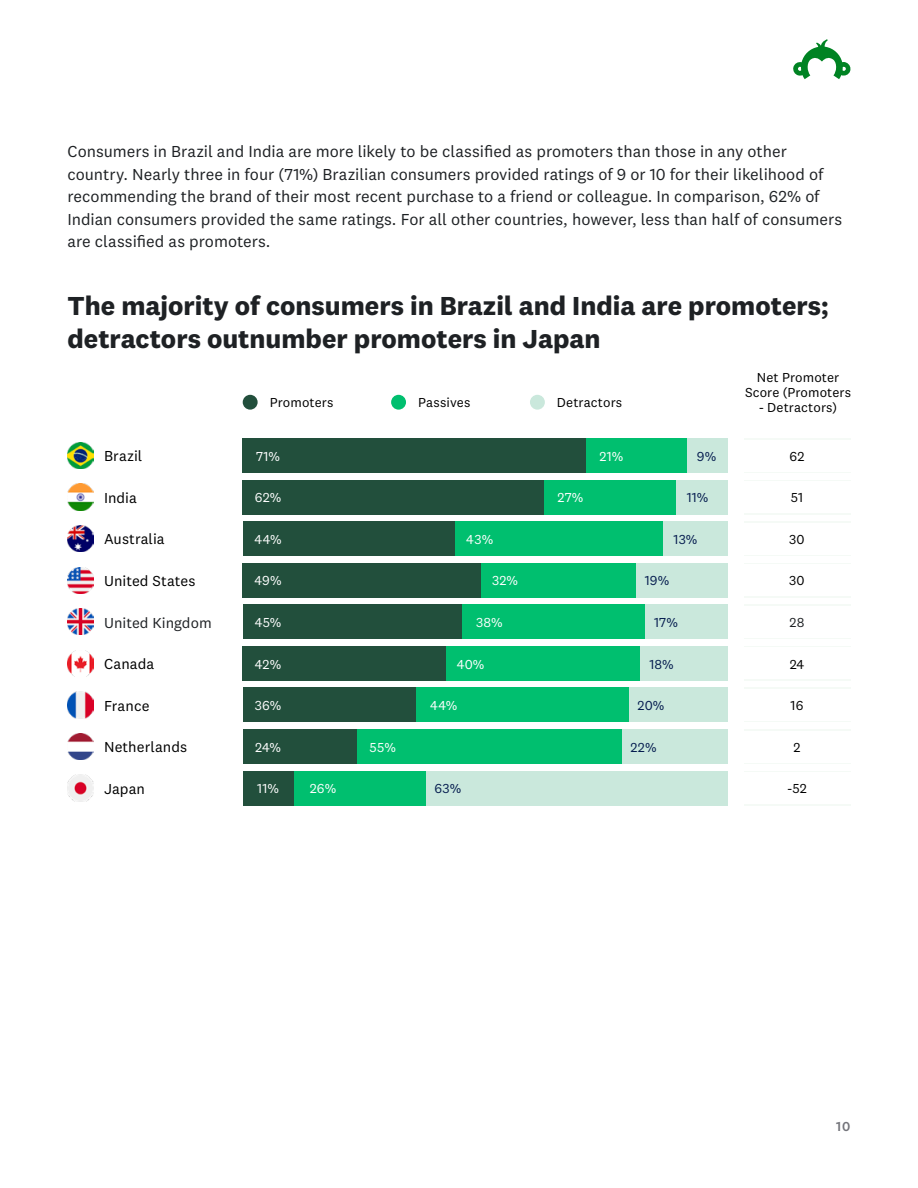
<style>
.page{position:relative;width:918px;height:1188px;background:#fff}
.page>*{position:absolute;margin:0;border:0;box-sizing:border-box;transform-origin:0 0}
.t1{font:700 27px/33px "National 2";color:#1e2124}
.t2{font:16.5px/22.5px "National 2";color:#1e2124}
.t3{font:15px "National 2";letter-spacing:.005em;color:#000}
.t4{font:15px "National 2";letter-spacing:.005em;color:#1e2124}
.t5{font:13.5px/15px "National 2";letter-spacing:.01em;color:#000;text-align:center}
.t6{font:13.5px "National 2";letter-spacing:.015em;color:#fff}
.t7{font:13.5px "National 2";color:#051c4f}
.t8{font:500 13.5px "National 2";color:#73747a}
.t9{font:13.5px "National 2";color:#1e2124}
</style>
<div class="page">
<svg style="left:793px;top:39px;width:57px;height:40px"></svg>
<div style="left:744px;top:438px;width:106px;height:35px;background:#f5faf6"></div>
<div style="left:744px;top:480px;width:106px;height:34px;background:#f5faf6"></div>
<div style="left:744px;top:521px;width:106px;height:35px;background:#f5faf6"></div>
<div style="left:744px;top:563px;width:106px;height:35px;background:#f5faf6"></div>
<div style="left:744px;top:604px;width:106px;height:35px;background:#f5faf6"></div>
<div style="left:744px;top:646px;width:106px;height:35px;background:#f5faf6"></div>
<div style="left:744px;top:688px;width:106px;height:34px;background:#f5faf6"></div>
<div style="left:744px;top:729px;width:106px;height:35px;background:#f5faf6"></div>
<div style="left:744px;top:771px;width:106px;height:35px;background:#f5faf6"></div>
<img style="left:68px;top:484px;width:26px;height:26px">
<div style="left:744px;top:440px;width:106px;height:31px;background:#fff"></div>
<div style="left:744px;top:481px;width:106px;height:32px;background:#fff"></div>
<div style="left:744px;top:523px;width:106px;height:31px;background:#fff"></div>
<div style="left:744px;top:564px;width:106px;height:32px;background:#fff"></div>
<div style="left:744px;top:606px;width:106px;height:32px;background:#fff"></div>
<div style="left:744px;top:648px;width:106px;height:31px;background:#fff"></div>
<div style="left:744px;top:689px;width:106px;height:32px;background:#fff"></div>
<div style="left:744px;top:731px;width:106px;height:31px;background:#fff"></div>
<div style="left:744px;top:772px;width:106px;height:32px;background:#fff"></div>
<img style="left:68px;top:442px;width:26px;height:27px">
<img style="left:68px;top:526px;width:26px;height:26px">
<img style="left:68px;top:567px;width:26px;height:26px">
<img style="left:68px;top:609px;width:26px;height:26px">
<img style="left:68px;top:650px;width:26px;height:27px">
<img style="left:68px;top:692px;width:26px;height:26px">
<img style="left:68px;top:733px;width:26px;height:27px">
<img style="left:68px;top:775px;width:26px;height:26px">
<div style="left:243px;top:438px;width:343px;height:35px;background:#224f3c"></div>
<div style="left:586px;top:438px;width:101px;height:35px;background:#00bf6f"></div>
<div style="left:687px;top:438px;width:41px;height:35px;background:#cae8dc"></div>
<div style="left:243px;top:480px;width:301px;height:34px;background:#224f3c"></div>
<div style="left:544px;top:480px;width:132px;height:34px;background:#00bf6f"></div>
<div style="left:676px;top:480px;width:52px;height:34px;background:#cae8dc"></div>
<div style="left:243px;top:521px;width:212px;height:35px;background:#224f3c"></div>
<div style="left:455px;top:521px;width:208px;height:35px;background:#00bf6f"></div>
<div style="left:663px;top:521px;width:65px;height:35px;background:#cae8dc"></div>
<div style="left:243px;top:563px;width:238px;height:35px;background:#224f3c"></div>
<div style="left:481px;top:563px;width:155px;height:35px;background:#00bf6f"></div>
<div style="left:636px;top:563px;width:92px;height:35px;background:#cae8dc"></div>
<div style="left:243px;top:604px;width:219px;height:35px;background:#224f3c"></div>
<div style="left:462px;top:604px;width:183px;height:35px;background:#00bf6f"></div>
<div style="left:645px;top:604px;width:83px;height:35px;background:#cae8dc"></div>
<div style="left:243px;top:646px;width:203px;height:35px;background:#224f3c"></div>
<div style="left:446px;top:646px;width:194px;height:35px;background:#00bf6f"></div>
<div style="left:640px;top:646px;width:88px;height:35px;background:#cae8dc"></div>
<div style="left:243px;top:688px;width:173px;height:34px;background:#224f3c"></div>
<div style="left:416px;top:688px;width:213px;height:34px;background:#00bf6f"></div>
<div style="left:629px;top:688px;width:99px;height:34px;background:#cae8dc"></div>
<div style="left:243px;top:729px;width:115px;height:35px;background:#224f3c"></div>
<div style="left:358px;top:729px;width:264px;height:35px;background:#00bf6f"></div>
<div style="left:622px;top:729px;width:106px;height:35px;background:#cae8dc"></div>
<div style="left:243px;top:771px;width:52px;height:35px;background:#224f3c"></div>
<div style="left:295px;top:771px;width:131px;height:35px;background:#00bf6f"></div>
<div style="left:427px;top:771px;width:301px;height:35px;background:#cae8dc"></div>
<div style="left:243px;top:395px;width:15px;height:15px;background:#224f3c;border-radius:50%"></div>
<div style="left:391px;top:395px;width:15px;height:15px;background:#00bf6f;border-radius:50%"></div>
<div style="left:530px;top:395px;width:15px;height:15px;background:#cae8dc;border-radius:50%"></div>
<p class="t2" style="left:68px;top:140px;width:776px">Consumers in Brazil and India are more likely to be classified as promoters than those in any other country. Nearly three in four (71%) Brazilian consumers provided ratings of 9 or 10 for their likelihood of recommending the brand of their most recent purchase to a friend or colleague. In comparison, 62% of Indian consumers provided the same ratings. For all other countries, however, less than half of consumers are classified as promoters.</p>
<h1 class="t1" style="left:68px;top:289px;width:763px">The majority of consumers in Brazil and India are promoters; detractors outnumber promoters in Japan</h1>
<p class="t5" style="left:270px;top:395px;width:65px">Promoters</p>
<p class="t5" style="left:418px;top:395px;width:54px">Passives</p>
<p class="t5" style="left:557px;top:395px;width:67px">Detractors</p>
<p class="t5" style="left:745px;top:370px;width:108px">Net Promoter<br>Score (Promoters</p>
<p class="t5" style="left:759px;top:400px;width:79px">- Detractors)</p>
<p class="t3" style="left:104px;top:447px;width:40px">Brazil</p>
<p class="t5" style="left:790px;top:448px;width:16px">62</p>
<p class="t6" style="left:256px;top:448px;width:25px">71%</p>
<p class="t6" style="left:600px;top:448px;width:25px">21%</p>
<p class="t7" style="left:697px;top:448px;width:21px">9%</p>
<p class="t6" style="left:255px;top:490px;width:28px">62%</p>
<p class="t6" style="left:558px;top:490px;width:27px">27%</p>
<p class="t7" style="left:687px;top:490px;width:23px">11%</p>
<p class="t6" style="left:254px;top:531px;width:29px">44%</p>
<p class="t6" style="left:466px;top:531px;width:28px">43%</p>
<p class="t7" style="left:674px;top:531px;width:25px">13%</p>
<p class="t6" style="left:255px;top:573px;width:29px">49%</p>
<p class="t6" style="left:492px;top:573px;width:28px">32%</p>
<p class="t7" style="left:645px;top:573px;width:26px">19%</p>
<p class="t6" style="left:255px;top:614px;width:28px">45%</p>
<p class="t6" style="left:476px;top:614px;width:28px">38%</p>
<p class="t7" style="left:654px;top:614px;width:25px">17%</p>
<p class="t6" style="left:255px;top:656px;width:28px">42%</p>
<p class="t6" style="left:457px;top:656px;width:29px">40%</p>
<p class="t7" style="left:649px;top:656px;width:26px">18%</p>
<p class="t6" style="left:255px;top:697px;width:28px">36%</p>
<p class="t6" style="left:430px;top:697px;width:29px">44%</p>
<p class="t7" style="left:638px;top:697px;width:28px">20%</p>
<p class="t6" style="left:255px;top:739px;width:27px">24%</p>
<p class="t6" style="left:370px;top:739px;width:28px">55%</p>
<p class="t7" style="left:631px;top:739px;width:28px">22%</p>
<p class="t6" style="left:257px;top:781px;width:23px">11%</p>
<p class="t6" style="left:310px;top:781px;width:28px">26%</p>
<p class="t7" style="left:435px;top:781px;width:28px">63%</p>
<p class="t3" style="left:104px;top:489px;width:34px">India</p>
<p class="t5" style="left:791px;top:490px;width:14px">51</p>
<p class="t3" style="left:104px;top:530px;width:62px">Australia</p>
<p class="t5" style="left:789px;top:532px;width:17px">30</p>
<p class="t3" style="left:104px;top:572px;width:93px">United States</p>
<p class="t5" style="left:789px;top:573px;width:17px">30</p>
<p class="t4" style="left:104px;top:613px;width:109px">United Kingdom</p>
<p class="t9" style="left:790px;top:614px;width:16px">28</p>
<p class="t3" style="left:104px;top:655px;width:52px">Canada</p>
<p class="t5" style="left:790px;top:656px;width:16px">24</p>
<p class="t3" style="left:104px;top:697px;width:47px">France</p>
<p class="t5" style="left:791px;top:698px;width:14px">16</p>
<p class="t3" style="left:104px;top:738px;width:85px">Netherlands</p>
<p class="t5" style="left:794px;top:739px;width:8px">2</p>
<p class="t3" style="left:104px;top:780px;width:43px">Japan</p>
<p class="t5" style="left:787px;top:781px;width:21px">-52</p>
<p class="t8" style="left:836px;top:1118px;width:16px">10</p>
</div>
